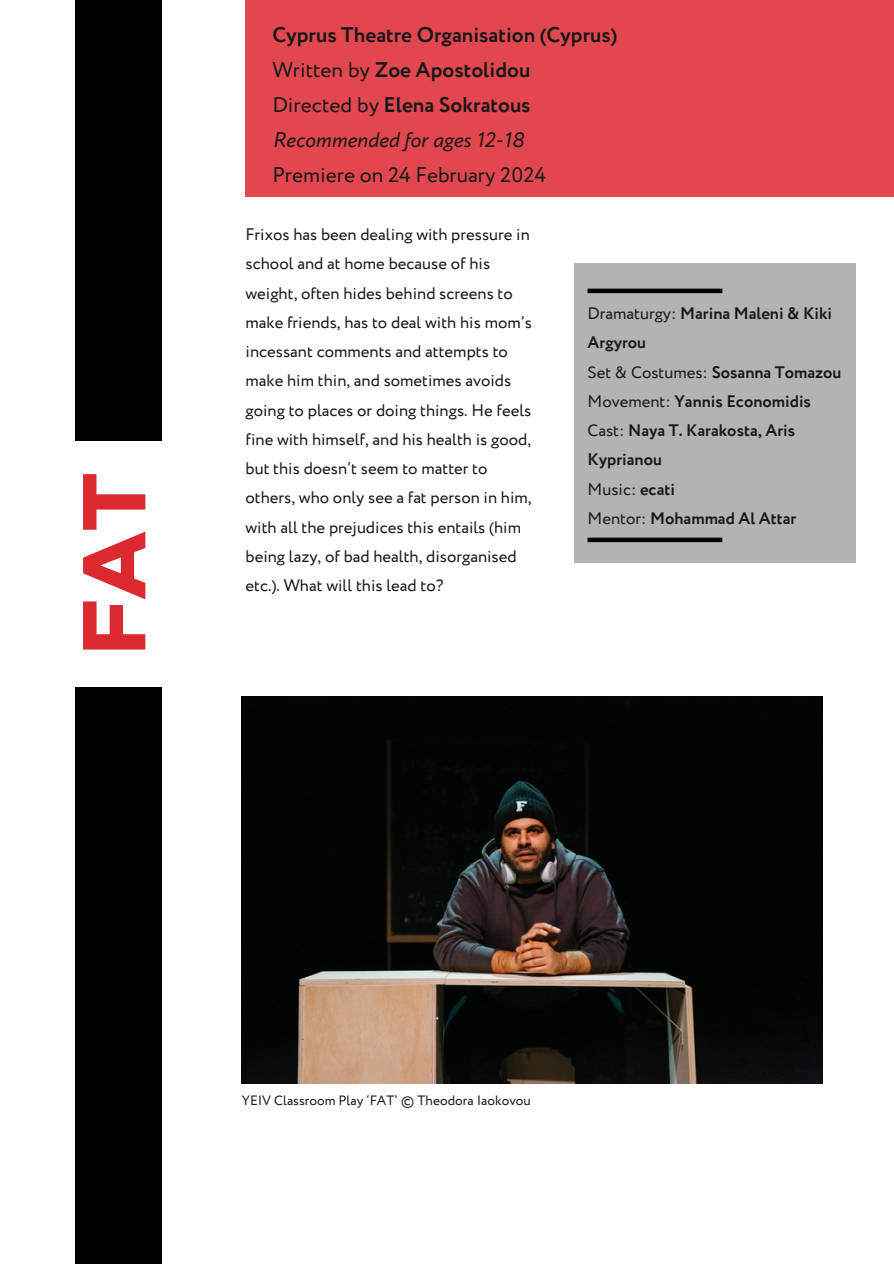
<style>
.page{position:relative;width:894px;height:1264px;background:#fff}
.page>*{position:absolute;margin:0;border:0;box-sizing:border-box;transform-origin:0 0}
.t1{font:93px "Galano Grotesque Alt Regular 2";color:#da292f}
.t2{font:700 21.15px/34.8px "Circe";color:#181818}
.t3{font:16.65px/29.2px "Circe";color:#181818}
.t4{font:700 16.65px/29.2px "Circe";color:#181818}
.t5{font:13.5px "Circe";color:#181818}
.s1{font-weight:400}
.s2{font-weight:400;font-style:italic}
</style>
<div class="page">
<div style="left:75px;top:0;width:87px;height:440px;background:#000"></div>
<div style="left:75px;top:687px;width:87px;height:576px;background:#000"></div>
<div style="left:245px;top:0;width:648px;height:197px;background:#e2474f"></div>
<div style="left:574px;top:263px;width:281px;height:300px;background:#b3b3b3"></div>
<div style="left:587px;top:537px;width:135px;height:5px;background:#000"></div>
<div style="left:587px;top:288px;width:135px;height:5px;background:#000"></div>
<img style="left:242px;top:696px;width:580px;height:387px">
<h3 class="t1" style="left:75px;top:655px;width:184px;rotate:-90deg">FAT</h3>
<h3 class="t2" style="left:272px;top:19px;width:346px">Cyprus Theatre Organisation (Cyprus)<br><span class="s1">Written by</span> Zoe Apostolidou<br><span class="s1">Directed by</span> Elena Sokratous<br><span class="s2">Recommended for ages 12-18<br></span><span class="s1">Premiere on 24 February 2024</span></h3>
<p class="t3" style="left:245px;top:221px;width:288px">Frixos has been dealing with pressure in school and at home because of his weight, often hides behind screens to make friends, has to deal with his mom’s incessant comments and attempts to make him thin, and sometimes avoids going to places or doing things. He feels fine with himself, and his health is good, but this doesn’t seem to matter to others, who only see a fat person in him, with all the prejudices this entails (him being lazy, of bad health, disorganised etc.). What will this lead to?</p>
<h2 class="t4" style="left:587px;top:300px;width:255px"><span class="s1">Dramaturgy:</span> Marina Maleni &amp; Kiki<br>Argyrou<br><span class="s1">Set &amp; Costumes:</span> Sosanna Tomazou<br><span class="s1">Movement:</span> Yannis Economidis<br><span class="s1">Cast:</span> Naya T. Karakosta, Aris<br>Kyprianou<br><span class="s1">Music:</span> ecati<br><span class="s1">Mentor:</span> Mohammad Al Attar</h2>
<p class="t5" style="left:242px;top:1090px;width:290px">YEIV Classroom Play ‘FAT’ © Theodora Iaokovou</p>
</div>
